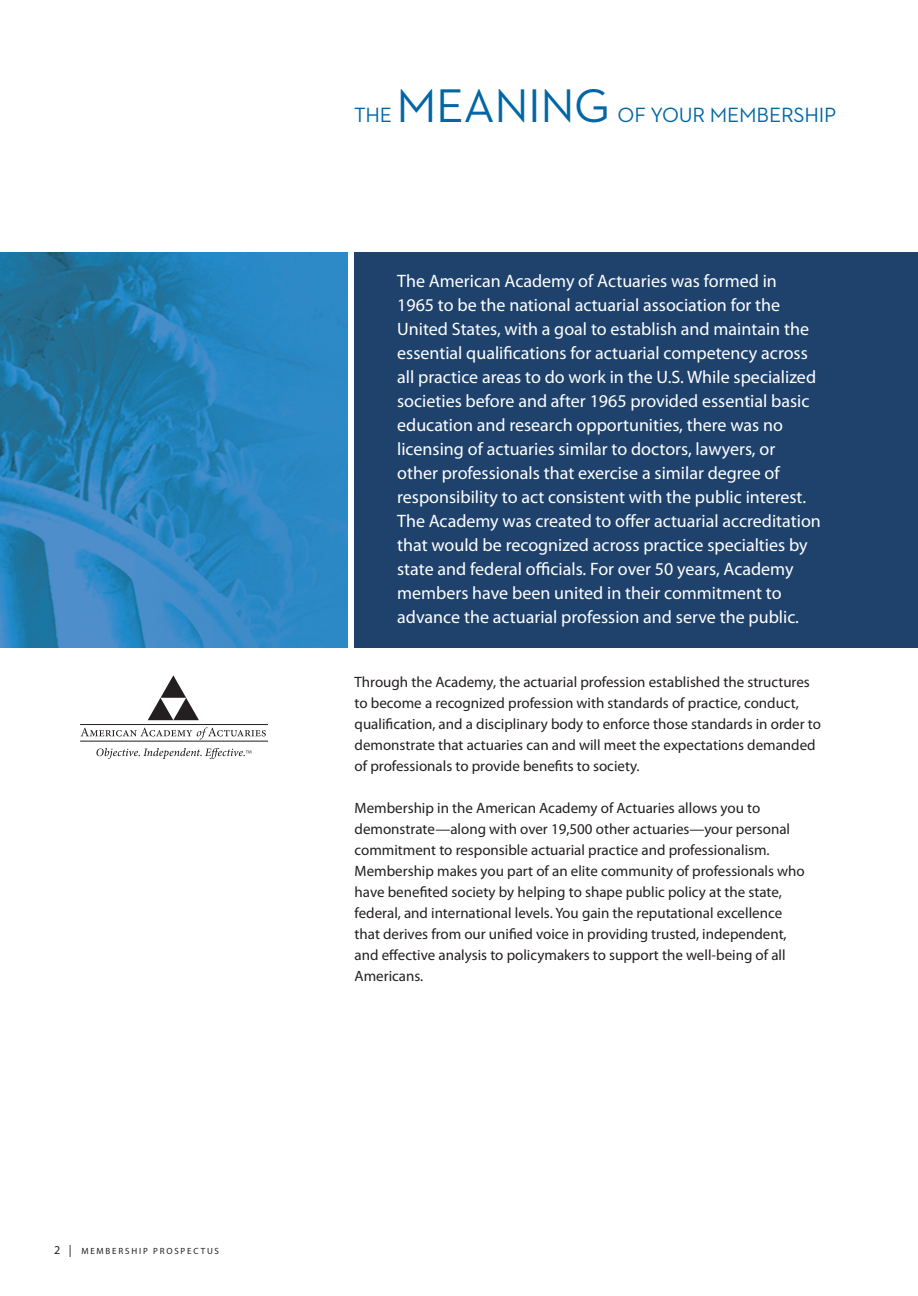
<style>
.page{position:relative;width:918px;height:1296px;background:#fff}
.page>*{position:absolute;margin:0;border:0;box-sizing:border-box;transform-origin:0 0}
.Main_heads{font:48px "Neutraface 2 Text";letter-spacing:-.01em;color:#0166a5}
.Main_heads-2{font:21px "Neutraface 2 Text";letter-spacing:-.01em;color:#0166a5}
.white_myriad{font:18px/24px "Myriad Pro";color:#fff}
.wide_paragraph{font:15px/21px "Myriad Pro";color:#231f20}
.t1{font:9px "Myriad Pro";letter-spacing:.2em;color:#231f20}
.s1{font-size:12px}
</style>
<div class="page">
<img style="left:0;top:252px;width:348px;height:396px">
<svg style="left:148px;top:675px;width:51px;height:45px"></svg>
<svg style="left:81px;top:727px;width:185px;height:12px"></svg>
<hr style="left:80px;top:724px;width:188px;height:1px;background:#231f20">
<hr style="left:80px;top:741px;width:188px;height:1px;background:#231f20">
<svg style="left:96px;top:748px;width:155px;height:11px"></svg>
<div style="left:355px;top:252px;width:563px;height:396px;background:#1f426c"></div>
<p class="t1" style="left:54px;top:1245px;width:167px"><span class="s1">2 |</span> MEMBERSHIP PROSPECTUS</p>
<p class="Main_heads-2" style="left:354px;top:102px;width:39px">THE</p>
<p class="Main_heads" style="left:397px;top:76px;width:215px">MEANING</p>
<p class="Main_heads-2" style="left:618px;top:102px;width:220px">OF YOUR MEMBERSHIP</p>
<p class="white_myriad" style="left:397px;top:268px;width:425px">The American Academy of Actuaries was formed in<br>1965 to be the national actuarial association for the United States, with a goal to establish and maintain the essential qualifications for actuarial competency across all practice areas to do work in the U.S. While specialized societies before and after 1965 provided essential basic education and research opportunities, there was no licensing of actuaries similar to doctors, lawyers, or<br>other professionals that exercise a similar degree of responsibility to act consistent with the public interest.<br>The Academy was created to offer actuarial accreditation that would be recognized across practice specialties by state and federal officials. For over 50 years, Academy members have been united in their commitment to advance the actuarial profession and serve the public.</p>
<p class="wide_paragraph" style="left:355px;top:671px;width:468px">Through the Academy, the actuarial profession established the structures to become a recognized profession with standards of practice, conduct, qualification, and a disciplinary body to enforce those standards in order to demonstrate that actuaries can and will meet the expectations demanded of professionals to provide benefits to society.</p>
<p class="wide_paragraph" style="left:355px;top:797px;width:452px">Membership in the American Academy of Actuaries allows you to demonstrate—along with over 19,500 other actuaries—your personal commitment to responsible actuarial practice and professionalism.<br>Membership makes you part of an elite community of professionals who have benefited society by helping to shape public policy at the state, federal, and international levels. You gain the reputational excellence that derives from our unified voice in providing trusted, independent, and effective analysis to policymakers to support the well-being of all Americans.</p>
</div>
